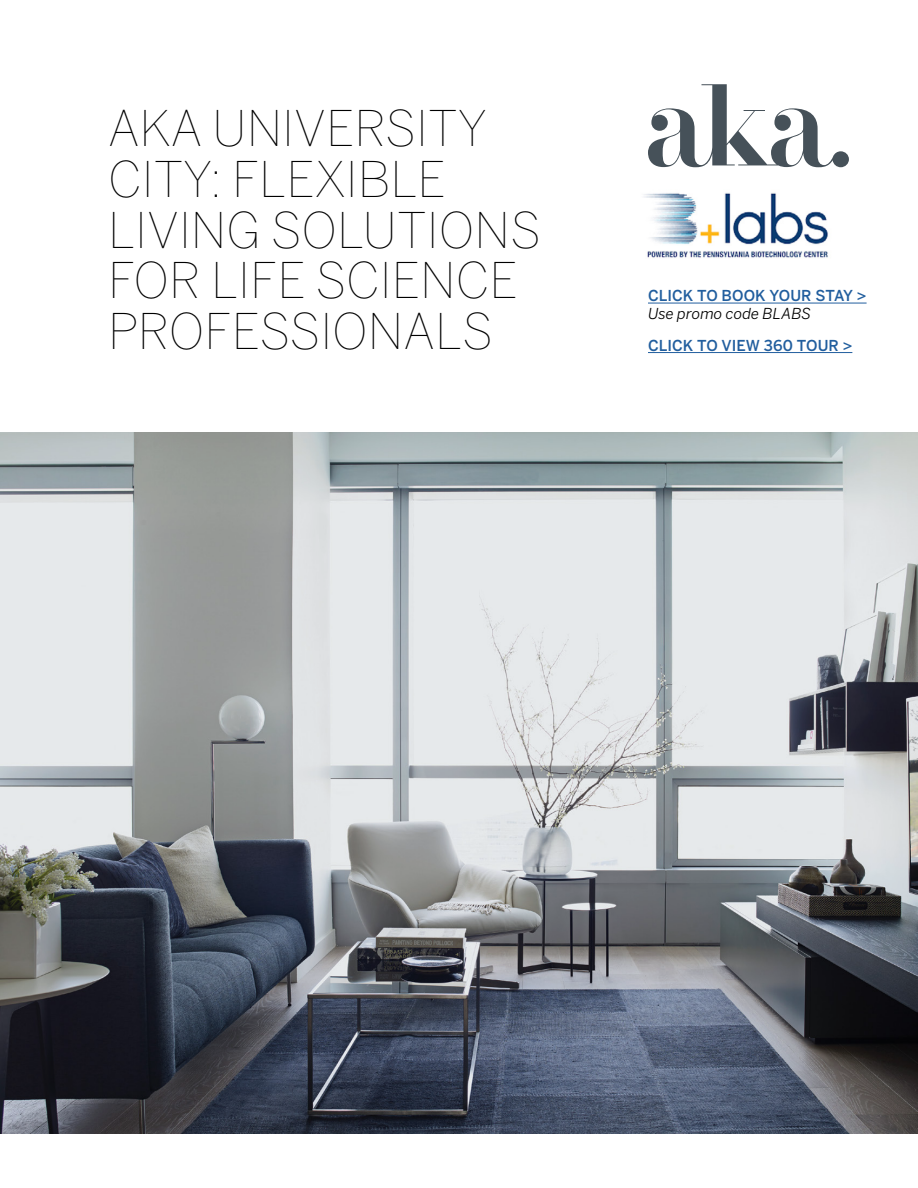
<style>
.page{position:relative;width:918px;height:1188px;background:#fff}
.page>*{position:absolute;margin:0;border:0;box-sizing:border-box;transform-origin:0 0}
.t1{font:100 48.75px/50.6px "Benton Sans";color:#000}
.t2{font:500 15px "Benton Sans";color:#215e9e}
.t3{font:italic 15px "Benton Sans";letter-spacing:.005em;color:#000}
</style>
<div class="page">
<img style="left:0;top:432px;width:918px;height:702px">
<svg style="left:648px;top:84px;width:201px;height:83px"></svg>
<img style="left:644px;top:193px;width:184px;height:65px">
<hr style="left:648px;top:303px;width:219px;height:1px;background:#215e9e">
<hr style="left:648px;top:352px;width:204px;height:1px;background:#215e9e">
<p class="t1" style="left:108px;top:103px;width:434px">AKA UNIVERSITY<br>CITY: FLEXIBLE<br>LIVING SOLUTIONS<br>FOR LIFE SCIENCE<br>PROFESSIONALS</p>
<p class="t2" style="left:648px;top:287px;width:220px">CLICK TO BOOK YOUR STAY &gt;</p>
<p class="t3" style="left:648px;top:305px;width:165px">Use promo code BLABS</p>
<p class="t2" style="left:648px;top:336px;width:206px">CLICK TO VIEW 360 TOUR &gt;</p>
</div>
